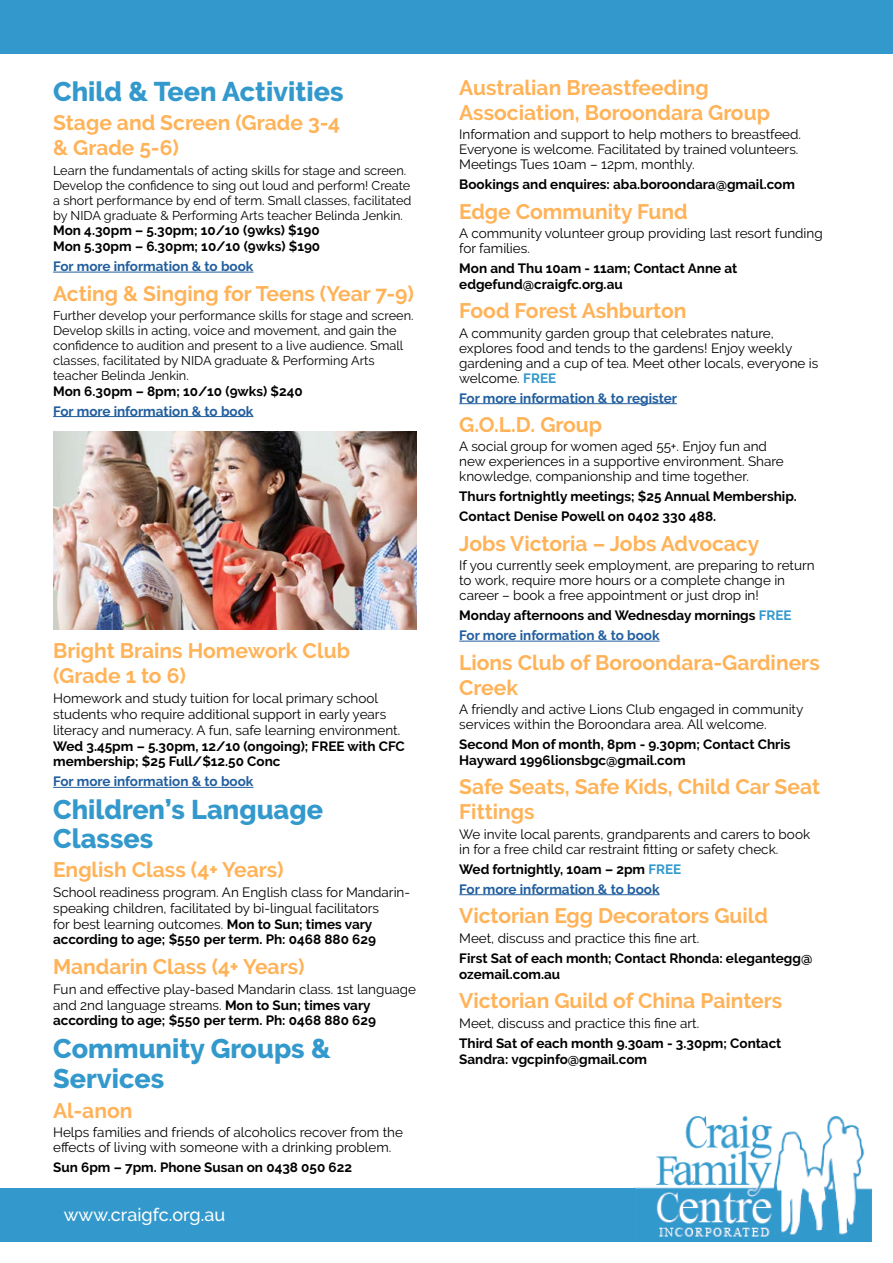
<style>
.page{position:relative;width:893px;height:1263px;background:#fff}
.page>*{position:absolute;margin:0;border:0;box-sizing:border-box;transform-origin:0 0}
.t1{font:800 27px/28.5px "Raleway";color:#39c}
.t2{font:700 21px/25.2px "Raleway";color:#ffb359}
.t3{font:500 18px "Raleway";color:#fff}
.t4{font:13.5px/15px "Raleway";color:#000}
.t5{font:700 13.5px/15.8px "Raleway";color:#000}
.t6{font:700 13.5px/20px "Raleway";color:#215e9e}
.t7{font:12.75px/15px "Raleway";color:#000}
.s1{font-weight:700}
.s2{font-weight:700;color:#39c}
.s3{color:#39c}
.s4{color:#215e9e}
.s5{color:#000}
</style>
<div class="page">
<div style="left:0;top:0;width:893px;height:53px;background:#39c"></div>
<img style="left:634px;top:1116px;width:238px;height:126px">
<div style="left:0;top:1188px;width:634px;height:54px;background:#39c"></div>
<hr style="left:53px;top:272px;width:200px;height:1px;background:#215e9e">
<hr style="left:53px;top:416px;width:200px;height:1px;background:#215e9e">
<hr style="left:53px;top:787px;width:200px;height:1px;background:#215e9e">
<img style="left:53px;top:431px;width:364px;height:198px">
<hr style="left:459px;top:403px;width:218px;height:1px;background:#215e9e">
<hr style="left:459px;top:641px;width:201px;height:1px;background:#215e9e">
<hr style="left:459px;top:894px;width:201px;height:1px;background:#215e9e">
<h1 class="t1" style="left:53px;top:77px;width:292px">Child &amp; Teen Activities</h1>
<h2 class="t2" style="left:53px;top:110px;width:288px">Stage and Screen (Grade 3-4 &amp; Grade 5-6)</h2>
<p class="t7" style="left:53px;top:163px;width:360px">Learn the fundamentals of acting skills for stage and screen.<br>Develop the confidence to sing out loud and perform! Create a short performance by end of term. Small classes, facilitated by NIDA graduate &amp; Performing Arts teacher Belinda Jenkin.</p>
<p class="t5" style="left:53px;top:223px;width:269px">Mon 4.30pm – 5.30pm; 10/10 (9wks) $190<br>Mon 5.30pm – 6.30pm; 10/10 (9wks) $190</p>
<p class="t6" style="left:53px;top:256px;width:202px">For more information &amp; to book</p>
<h2 class="t2" style="left:53px;top:281px;width:362px">Acting &amp; Singing for Teens (Year 7-9)</h2>
<p class="t7" style="left:53px;top:308px;width:362px">Further develop your performance skills for stage and screen.<br>Develop skills in acting, voice and movement, and gain the confidence to audition and present to a live audience. Small classes, facilitated by NIDA graduate &amp; Performing Arts teacher Belinda Jenkin.</p>
<p class="t5" style="left:53px;top:383px;width:251px">Mon 6.30pm – 8pm; 10/10 (9wks) $240</p>
<p class="t6" style="left:53px;top:401px;width:202px">For more information &amp; to book</p>
<h2 class="t2" style="left:53px;top:638px;width:298px">Bright Brains Homework Club (Grade 1 to 6)</h2>
<p class="t4" style="left:53px;top:691px;width:349px;line-height:15.8px">Homework and study tuition for local primary school students who require additional support in early years literacy and numeracy. A fun, safe learning environment.</p>
<p class="t5" style="left:53px;top:738px;width:353px">Wed 3.45pm – 5.30pm, 12/10 (ongoing); FREE with CFC membership; $25 Full/$12.50 Conc</p>
<p class="t6" style="left:53px;top:772px;width:202px">For more information &amp; to book</p>
<h1 class="t1" style="left:53px;top:795px;width:271px">Children’s Language<br>Classes</h1>
<h2 class="t2" style="left:53px;top:857px;width:232px">English Class (4+ Years)</h2>
<p class="t4" style="left:53px;top:884px;width:359px;line-height:15.8px">School readiness program. An English class for Mandarin&shy;speaking children, facilitated by bi-lingual facilitators<br>for best learning outcomes. <span class="s1">Mon to Sun; times vary according to age; $550 per term. Ph: 0468 880 629</span></p>
<h2 class="t2" style="left:53px;top:954px;width:253px">Mandarin Class (4+ Years)</h2>
<p class="t4" style="left:53px;top:981px;width:364px;line-height:15.8px">Fun and effective play-based Mandarin class. 1st language and 2nd language streams. <span class="s1">Mon to Sun; times vary according to age; $550 per term. Ph: 0468 880 629</span></p>
<h1 class="t1" style="left:53px;top:1034px;width:279px;line-height:30px">Community Groups &amp;<br>Services</h1>
<h2 class="t2" style="left:53px;top:1097px;width:81px">Al-anon</h2>
<p class="t4" style="left:53px;top:1124px;width:351px">Helps families and friends of alcoholics recover from the effects of living with someone with a drinking problem.</p>
<p class="t5" style="left:53px;top:1159px;width:300px">Sun 6pm – 7pm. Phone Susan on 0438 050 622</p>
<h3 class="t3" style="left:64px;top:1204px;width:163px">www.craigfc.org.au</h3>
<h2 class="t2" style="left:459px;top:75px;width:312px">Australian Breastfeeding<br>Association, Boroondara Group</h2>
<p class="t4" style="left:459px;top:127px;width:343px">Information and support to help mothers to breastfeed.<br>Everyone is welcome. Facilitated by trained volunteers.<br>Meetings Tues 10am – 12pm, monthly.</p>
<p class="t5" style="left:459px;top:177px;width:337px">Bookings and enquires: aba.boroondara@gmail.com</p>
<h2 class="t2" style="left:459px;top:199px;width:230px">Edge Community Fund</h2>
<p class="t4" style="left:459px;top:226px;width:365px">A community volunteer group providing last resort funding for families.</p>
<p class="t5" style="left:459px;top:261px;width:280px">Mon and Thu 10am - 11am; Contact Anne at edgefund@craigfc.org.au</p>
<h2 class="t2" style="left:459px;top:298px;width:229px">Food Forest Ashburton</h2>
<p class="t4" style="left:459px;top:325px;width:361px">A community garden group that celebrates nature, explores food and tends to the gardens! Enjoy weekly gardening and a cup of tea. Meet other locals, everyone is welcome. <span class="s2">FREE</span></p>
<p class="t6" style="left:459px;top:388px;width:219px">For more information &amp; to register</p>
<h2 class="t2" style="left:459px;top:412px;width:144px">G.O.L.D. Group</h2>
<p class="t4" style="left:459px;top:439px;width:326px">A social group for women aged 55+. Enjoy fun and new experiences in a supportive environment. Share knowledge, companionship and time together.</p>
<p class="t5" style="left:459px;top:487px;width:339px;line-height:20px">Thurs fortnightly meetings; $25 Annual Membership.<br>Contact Denise Powell on 0402 330 488.</p>
<h2 class="t2" style="left:459px;top:531px;width:301px">Jobs Victoria – Jobs Advocacy</h2>
<p class="t4" style="left:459px;top:558px;width:357px">If you currently seek employment, are preparing to return to work, require more hours or a complete change in career – book a free appointment or just drop in!</p>
<p class="t5" style="left:459px;top:605px;width:334px;line-height:20px">Monday afternoons and Wednesday mornings <span class="s3">FREE<br></span><span class="s4">For more information &amp; to book</span></p>
<h2 class="t2" style="left:459px;top:650px;width:362px">Lions Club of Boroondara-Gardiners<br>Creek</h2>
<p class="t4" style="left:459px;top:702px;width:346px">A friendly and active Lions Club engaged in community services within the Boroondara area. All welcome.</p>
<p class="t5" style="left:459px;top:736px;width:333px">Second Mon of month, 8pm - 9.30pm; Contact Chris<br>Hayward 1996lionsbgc@gmail.com</p>
<h2 class="t2" style="left:459px;top:774px;width:362px">Safe Seats, Safe Kids, Child Car Seat<br>Fittings</h2>
<p class="t4" style="left:459px;top:826px;width:352px">We invite local parents, grandparents and carers to book in for a free child car restraint fitting or safety check.</p>
<p class="t6" style="left:459px;top:859px;width:224px"><span class="s5">Wed fortnightly, 10am – 2pm</span> <span class="s3">FREE<br></span>For more information &amp; to book</p>
<h2 class="t2" style="left:459px;top:903px;width:310px">Victorian Egg Decorators Guild</h2>
<p class="t4" style="left:459px;top:931px;width:242px">Meet, discuss and practice this fine art.</p>
<p class="t5" style="left:459px;top:950px;width:355px">First Sat of each month; Contact Rhonda: elegantegg@ ozemail.com.au</p>
<h2 class="t2" style="left:459px;top:988px;width:325px">Victorian Guild of China Painters</h2>
<p class="t4" style="left:459px;top:1016px;width:242px">Meet, discuss and practice this fine art.</p>
<p class="t5" style="left:459px;top:1036px;width:324px">Third Sat of each month 9.30am - 3.30pm; Contact<br>Sandra: vgcpinfo@gmail.com</p>
</div>
